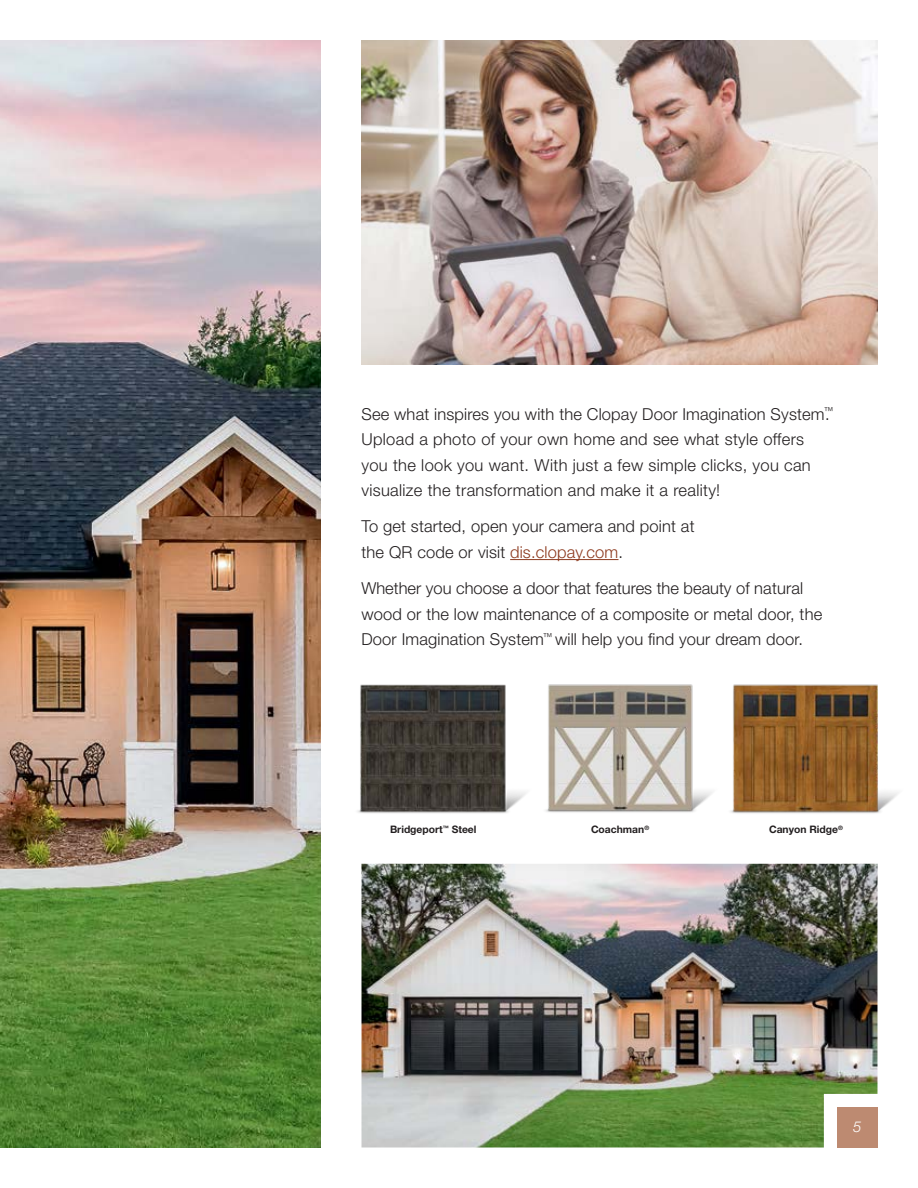
<style>
.page{position:relative;width:918px;height:1188px;background:#fff}
.page>*{position:absolute;margin:0;border:0;box-sizing:border-box;transform-origin:0 0}
.t1{font:300 16.5px/25.5px "Helvetica Neue LT Std";letter-spacing:.01em;color:#231f20}
.t2{font:italic 300 15px "Helvetica Neue LT Std";color:#fff}
.t3{font:700 10.35px "Helvetica Neue LT Std";color:#231f20}
.s1{color:#8d3a1f}
</style>
<div class="page">
<img style="left:0;top:40px;width:321px;height:1108px">
<hr style="left:510px;top:559px;width:109px;height:1px;background:#8d3a1f">
<img style="left:357px;top:684px;width:169px;height:130px">
<img style="left:545px;top:684px;width:354px;height:130px">
<img style="left:362px;top:40px;width:516px;height:324px">
<img style="left:362px;top:864px;width:516px;height:284px">
<p class="t1" style="left:361px;top:401px;width:474px">See what inspires you with the Clopay Door Imagination System<sup>™</sup>.<br>Upload a photo of your own home and see what style offers you the look you want. With just a few simple clicks, you can visualize the transformation and make it a reality!</p>
<p class="t1" style="left:361px;top:513px;width:335px">To get started, open your camera and point at the QR code or visit <span class="s1">dis.clopay.com</span>.</p>
<p class="t1" style="left:361px;top:575px;width:462px">Whether you choose a door that features the beauty of natural wood or the low maintenance of a composite or metal door, the<br>Door Imagination System<sup>™</sup> will help you find your dream door.</p>
<p class="t3" style="left:390px;top:823px;width:88px">Bridgeport<sup>™</sup> Steel</p>
<p class="t3" style="left:591px;top:823px;width:60px">Coachman<sup>®</sup></p>
<p class="t3" style="left:769px;top:823px;width:75px">Canyon Ridge<sup>®</sup></p>
<p class="t2" style="left:853px;top:1118px;width:10px">5</p>
</div>
